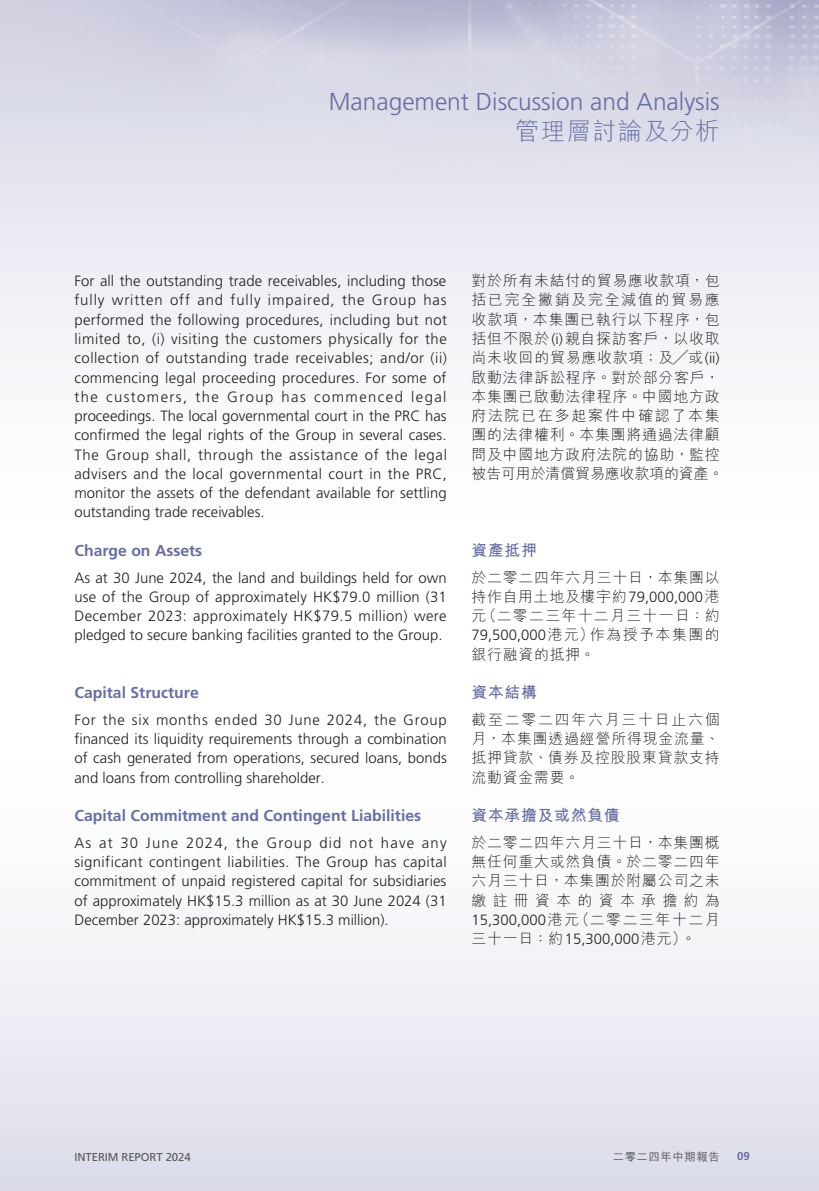
<style>
.page{position:relative;width:819px;height:1191px;background:#fff}
.page>*{position:absolute;margin:0;border:0;box-sizing:border-box;transform-origin:0 0}
.t1{font:300 24.5px "Frutiger LT Std";color:#676ea1}
.t2{font:300 24.5px "M Hei HK";letter-spacing:.05em;color:#676ea1}
._02_H2{font:700 15.75px "Frutiger LT Std";color:#676ea1}
._02_H2-2{font:700 15.75px "M Hei HK";letter-spacing:.05em;color:#676ea1}
._00_txt{font:300 14.88px/19.2px "Frutiger LT Std";color:#231f20;text-align:justify}
._00_txt-2{font:300 14.88px/19.2px "M Hei HK";letter-spacing:.055em;color:#231f20;text-align:justify}
.t3{font:11.38px "Frutiger LT Std";letter-spacing:-.01em;color:#57585a}
.t4{font:500 11.38px "M Hei HK";letter-spacing:.05em;color:#57585a}
.t5{font:700 11.38px "Frutiger LT Std";color:#676ea1}
.s1{font-family:"Frutiger LT Std"}
</style>
<div class="page">
<h1 class="t1" style="left:329px;top:87px;width:392px">Management Discussion and Analysis</h1>
<h1 class="t2" style="left:515px;top:118px;width:206px">管理層討論及分析</h1>
<p class="_00_txt" style="left:74px;top:272px;width:374px">For all the outstanding trade receivables, including those fully written off and fully impaired, the Group has performed the following procedures, including but not limited to, (i) visiting the customers physically for the collection of outstanding trade receivables; and/or (ii) commencing legal proceeding procedures. For some of the customers, the Group has commenced legal proceedings. The local governmental court in the PRC has confirmed the legal rights of the Group in several cases.<br>The Group shall, through the assistance of the legal advisers and the local governmental court in the PRC, monitor the assets of the defendant available for settling outstanding trade receivables.</p>
<p class="_02_H2" style="left:74px;top:541px;width:129px">Charge on Assets</p>
<p class="_00_txt" style="left:74px;top:568px;width:374px">As at 30 June 2024, the land and buildings held for own use of the Group of approximately HK$79.0 million (31<br>December 2023: approximately HK$79.5 million) were pledged to secure banking facilities granted to the Group.</p>
<p class="_02_H2" style="left:74px;top:683px;width:126px">Capital Structure</p>
<p class="_00_txt" style="left:74px;top:710px;width:374px">For the six months ended 30 June 2024, the Group financed its liquidity requirements through a combination of cash generated from operations, secured loans, bonds and loans from controlling shareholder.</p>
<p class="_02_H2" style="left:74px;top:806px;width:348px">Capital Commitment and Contingent Liabilities</p>
<p class="_00_txt" style="left:74px;top:833px;width:374px">As at 30 June 2024, the Group did not have any significant contingent liabilities. The Group has capital commitment of unpaid registered capital for subsidiaries of approximately HK$15.3 million as at 30 June 2024 (31<br>December 2023: approximately HK$15.3 million).</p>
<p class="_00_txt-2" style="left:471px;top:271px;width:253px;text-align:left">對於所有未結付的貿易應收款項，包括已完全撇銷及完全減值的貿易應收款項，本集團已執行以下程序，包括但不限於<span class="s1">(i)</span>親自探訪客戶，以收取尚未收回的貿易應收款項；及╱或<span class="s1">(ii)</span>啟動法律訴訟程序。對於部分客戶，本集團已啟動法律程序。中國地方政府法院已在多起案件中確認了本集團的法律權利。本集團將通過法律顧問及中國地方政府法院的協助，監控被告可用於清償貿易應收款項的資產。</p>
<p class="_02_H2-2" style="left:471px;top:538px;width:67px">資產抵押</p>
<p class="_00_txt-2" style="left:471px;top:567px;width:250px">於二零二四年六月三十日，本集團以持作自用土地及樓宇約<span class="s1">79,000,000</span>港元（二零二三年十二月三十一日：約<span class="s1">79,500,000</span>港元）作為授予本集團的銀行融資的抵押。</p>
<p class="_02_H2-2" style="left:471px;top:681px;width:67px">資本結構</p>
<p class="_00_txt-2" style="left:471px;top:709px;width:250px">截至二零二四年六月三十日止六個月，本集團透過經營所得現金流量、抵押貸款、債券及控股股東貸款支持流動資金需要。</p>
<p class="_02_H2-2" style="left:471px;top:804px;width:150px">資本承擔及或然負債</p>
<p class="_00_txt-2" style="left:471px;top:832px;width:250px">於二零二四年六月三十日，本集團概無任何重大或然負債。於二零二四年六月三十日，本集團於附屬公司之未繳註冊資本的資本承擔約為<span class="s1">15,300,000</span>港元（二零二三年十二月三十一日：約<span class="s1">15,300,000</span>港元）。</p>
<p class="t3" style="left:74px;top:1150px;width:118px">INTERIM REPORT 2024</p>
<p class="t4" style="left:612px;top:1148px;width:108px">二零二四年中期報告</p>
<p class="t5" style="left:737px;top:1149px;width:14px">09</p>
</div>
